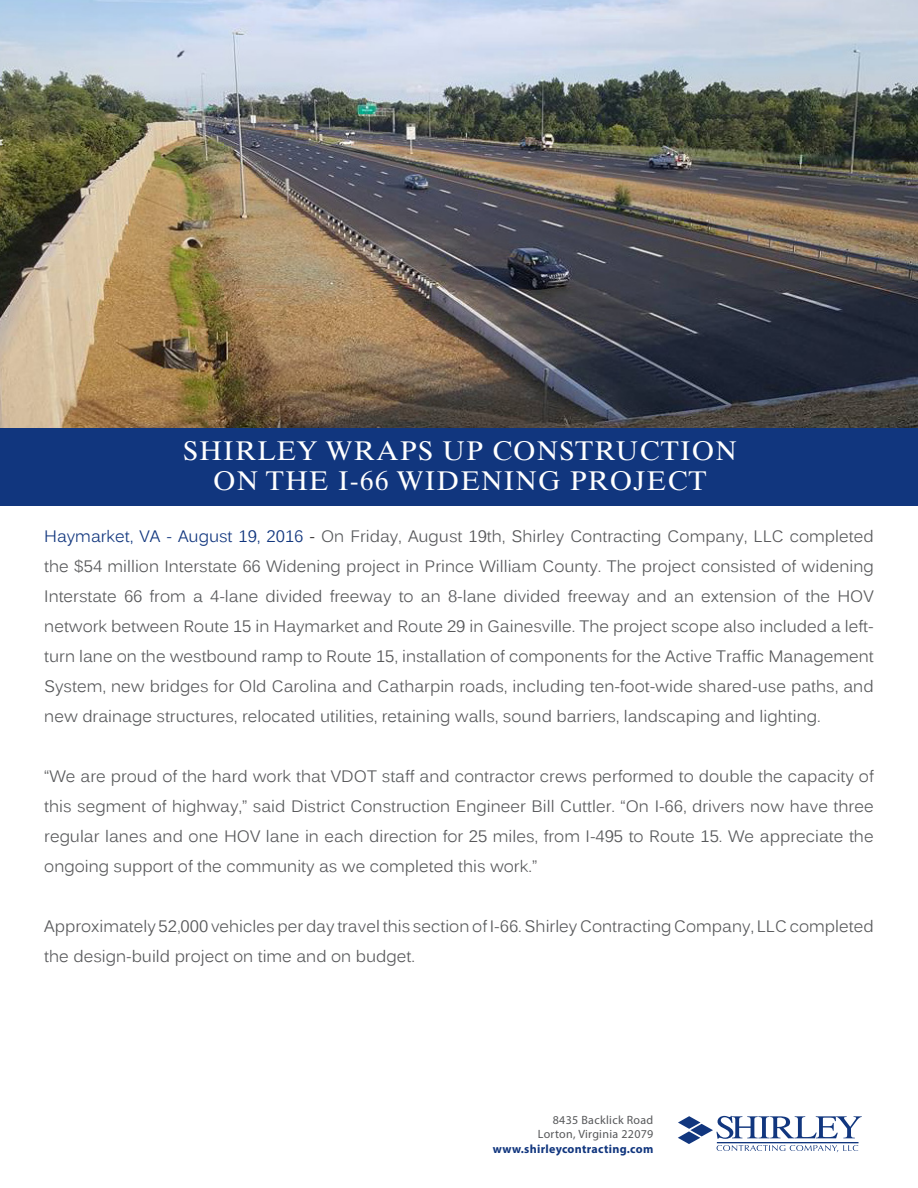
<style>
.page{position:relative;width:918px;height:1188px;background:#fff}
.page>*{position:absolute;margin:0;border:0;box-sizing:border-box;transform-origin:0 0}
.t1{font:27px "Times Ten LT Std";letter-spacing:.05em;color:#fff}
.t2{font:16.5px/30px "Kalinga";color:#57585a;text-align:justify}
.Project_Sheet_Locati{font:12px/14.4px "Myriad Pro";letter-spacing:.025em;color:#57585a;text-align:right}
.s1{color:#11367e}
.s2{color:#231f20}
.s3{font-weight:700;color:#11367e}
</style>
<div class="page">
<div style="left:0;top:428px;width:918px;height:77px;background:#11367e"></div>
<svg style="left:678px;top:1116px;width:184px;height:36px"></svg>
<img style="left:0;top:0;width:918px;height:428px">
<p class="t1" style="left:183px;top:435px;width:555px">SHIRLEY WRAPS UP CONSTRUCTION</p>
<p class="t1" style="left:213px;top:465px;width:495px">ON THE I-66 WIDENING PROJECT</p>
<p class="t2" style="left:44px;top:523px;width:831px"><span class="s1">Haymarket, VA - August 19, 2016</span> <span class="s2">-</span> On Friday, August 19th, Shirley Contracting Company, LLC completed the $54 million Interstate 66 Widening project in Prince William County. The project consisted of widening Interstate 66 from a 4-lane divided freeway to an 8-lane divided freeway and an extension of the HOV network between Route 15 in Haymarket and Route 29 in Gainesville. The project scope also included a left&shy;turn lane on the westbound ramp to Route 15, installation of components for the Active Traffic Management System, new bridges for Old Carolina and Catharpin roads, including ten-foot-wide shared-use paths, and new drainage structures, relocated utilities, retaining walls, sound barriers, landscaping and lighting.</p>
<p class="t2" style="left:44px;top:763px;width:831px">“We are proud of the hard work that VDOT staff and contractor crews performed to double the capacity of this segment of highway,” said District Construction Engineer Bill Cuttler. “On I-66, drivers now have three regular lanes and one HOV lane in each direction for 25 miles, from I-495 to Route 15. We appreciate the ongoing support of the community as we completed this work.”</p>
<p class="t2" style="left:44px;top:913px;width:831px">Approximately 52,000 vehicles per day travel this section of I-66. Shirley Contracting Company, LLC completed the design-build project on time and on budget.</p>
<p class="Project_Sheet_Locati" style="left:493px;top:1113px;width:162px">8435 Backlick Road<br>Lorton, Virginia 22079 <span class="s3">www.shirleycontracting.com</span></p>
</div>
